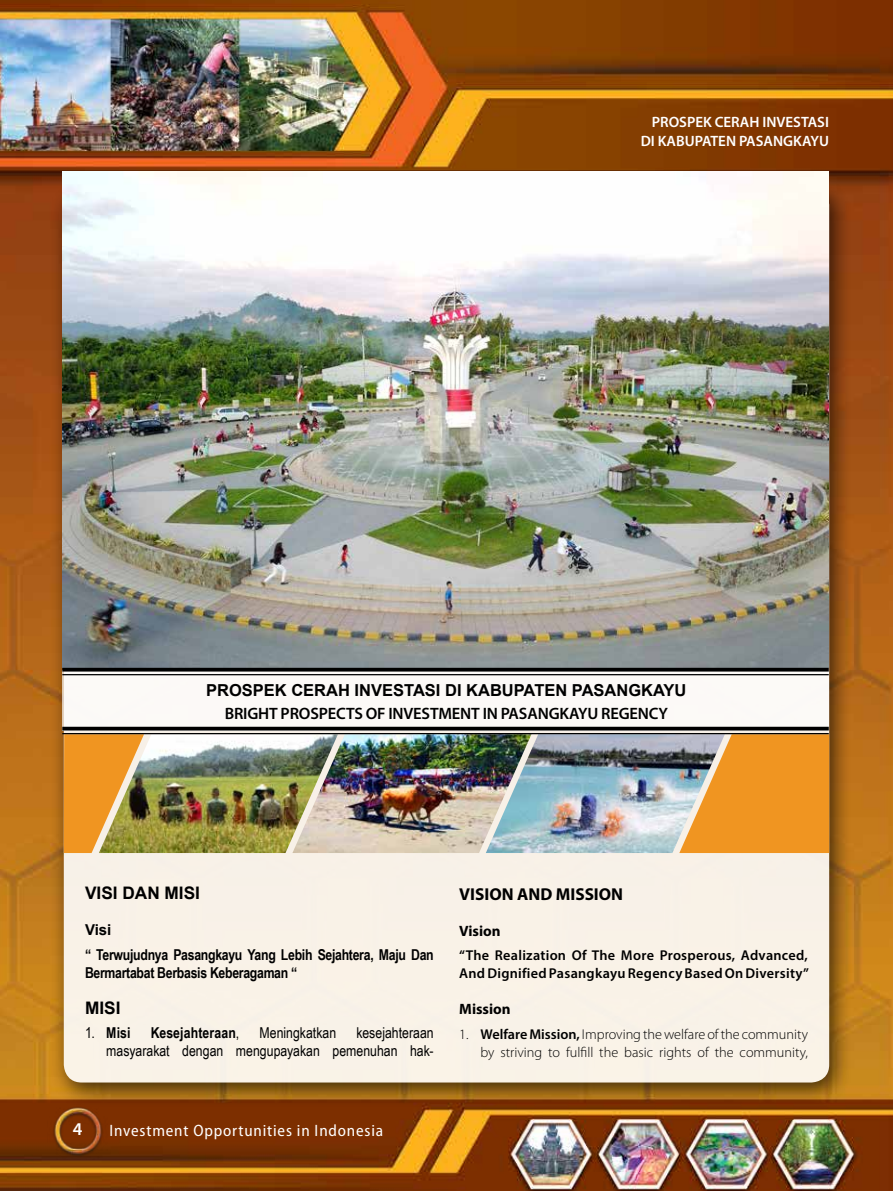
<style>
.page{position:relative;width:893px;height:1191px;background:#fff}
.page>*{position:absolute;margin:0;border:0;box-sizing:border-box;transform-origin:0 0}
.t1{font:600 18px "Myriad Pro";color:#fff}
.t2{font:700 17.25px "Myriad Pro";color:#000}
.t3{font:700 17.25px "Arial";color:#000}
.t4{font:600 16.5px "Myriad Pro";letter-spacing:-.01em;color:#000}
.t5{font:700 16.5px "Arial";color:#000}
.t6{font:semi-condensed 16.5px "Myriad Pro";letter-spacing:.05em;color:#fff}
.t7{font:700 15px/18px "Arial Narrow";letter-spacing:-.02em;color:#000}
.t8{font:15px/18px "Arial Narrow";color:#000;text-align:right}
.t9{font:600 15px/19.5px "Myriad Pro";color:#fff;text-align:right}
.t10{font:700 15px "Arial Narrow";letter-spacing:.01em;color:#000}
.t11{font:700 15px "Myriad Pro";color:#000}
.t12{font:700 15px "Arial";color:#000}
.t13{font:300 14.25px/18px "Myriad Pro";color:#000;text-align:right}
.t14{font:600 14.25px/18px "Myriad Pro";letter-spacing:.02em;color:#000}
.s1{font-weight:400}
.s2{font-weight:600}
</style>
<div class="page">
<img style="left:0;top:0;width:893px;height:1191px">
<div style="left:50px;top:175px;width:803px;height:933px;background:#000;opacity:.75"></div>
<div style="left:64px;top:187px;width:765px;height:895px;background:#f9f2e7;border-radius:18px"></div>
<img style="left:47px;top:1099px;width:62px;height:63px">
<div style="left:725px;top:734px;width:104px;height:119px;background:#f09521"></div>
<img style="left:338px;top:734px;width:148px;height:119px">
<img style="left:486px;top:734px;width:239px;height:119px">
<img style="left:144px;top:734px;width:194px;height:119px">
<svg style="left:64px;top:734px;width:80px;height:119px;background:#d49637"></svg>
<img style="left:62px;top:172px;width:767px;height:496px">
<div style="left:62px;top:670px;width:767px;height:60px;background:#fcf9f7"></div>
<hr style="left:62px;top:668px;width:767px;height:3px;background:#000">
<hr style="left:62px;top:674px;width:767px;height:1px;background:#000">
<svg style="left:62px;top:726px;width:767px;height:4px;background:#2f2f2e"></svg>
<hr style="left:62px;top:733px;width:767px;height:1px;background:#000">
<p class="t9" style="left:641px;top:112px;width:190px">PROSPEK CERAH INVESTASI<br>DI KABUPATEN PASANGKAYU</p>
<p class="t5" style="left:206px;top:679px;width:482px">PROSPEK CERAH INVESTASI DI KABUPATEN PASANGKAYU</p>
<p class="t4" style="left:225px;top:702px;width:445px">BRIGHT PROSPECTS OF INVESTMENT IN PASANGKAYU REGENCY</p>
<p class="t3" style="left:85px;top:882px;width:117px">VISI DAN MISI</p>
<p class="t12" style="left:85px;top:920px;width:28px">Visi</p>
<p class="t7" style="left:85px;top:944px;width:350px">“ Terwujudnya Pasangkayu Yang Lebih Sejahtera, Maju Dan<br>Bermartabat Berbasis Keberagaman “</p>
<p class="t3" style="left:85px;top:996px;width:37px">MISI</p>
<p class="t7" style="left:85px;top:1023px;width:47px"><span class="s1">1.</span> Misi</p>
<p class="t10" style="left:151px;top:1021px;width:90px">Kesejahteraan<span class="s1">,</span></p>
<p class="t8" style="left:259px;top:1023px;width:78px">Meningkatkan</p>
<p class="t8" style="left:106px;top:1023px;width:329px">kesejahteraan<br>masyarakat dengan mengupayakan pemenuhan hak-</p>
<p class="t1" style="left:73px;top:1117px;width:11px">4</p>
<p class="t6" style="left:110px;top:1120px;width:275px">Investment Opportunities in Indonesia</p>
<p class="t2" style="left:459px;top:882px;width:165px">VISION AND MISSION</p>
<p class="t11" style="left:459px;top:921px;width:43px">Vision</p>
<p class="t14" style="left:459px;top:946px;width:351px">“The Realization Of The More Prosperous, Advanced,<br>And Dignified Pasangkayu Regency Based On Diversity”</p>
<p class="t11" style="left:459px;top:999px;width:53px">Mission</p>
<p class="t13" style="left:459px;top:1025px;width:350px">1. <span class="s2">Welfare Mission,</span> Improving the welfare of the community by striving to fulfill the basic rights of the community,</p>
</div>
